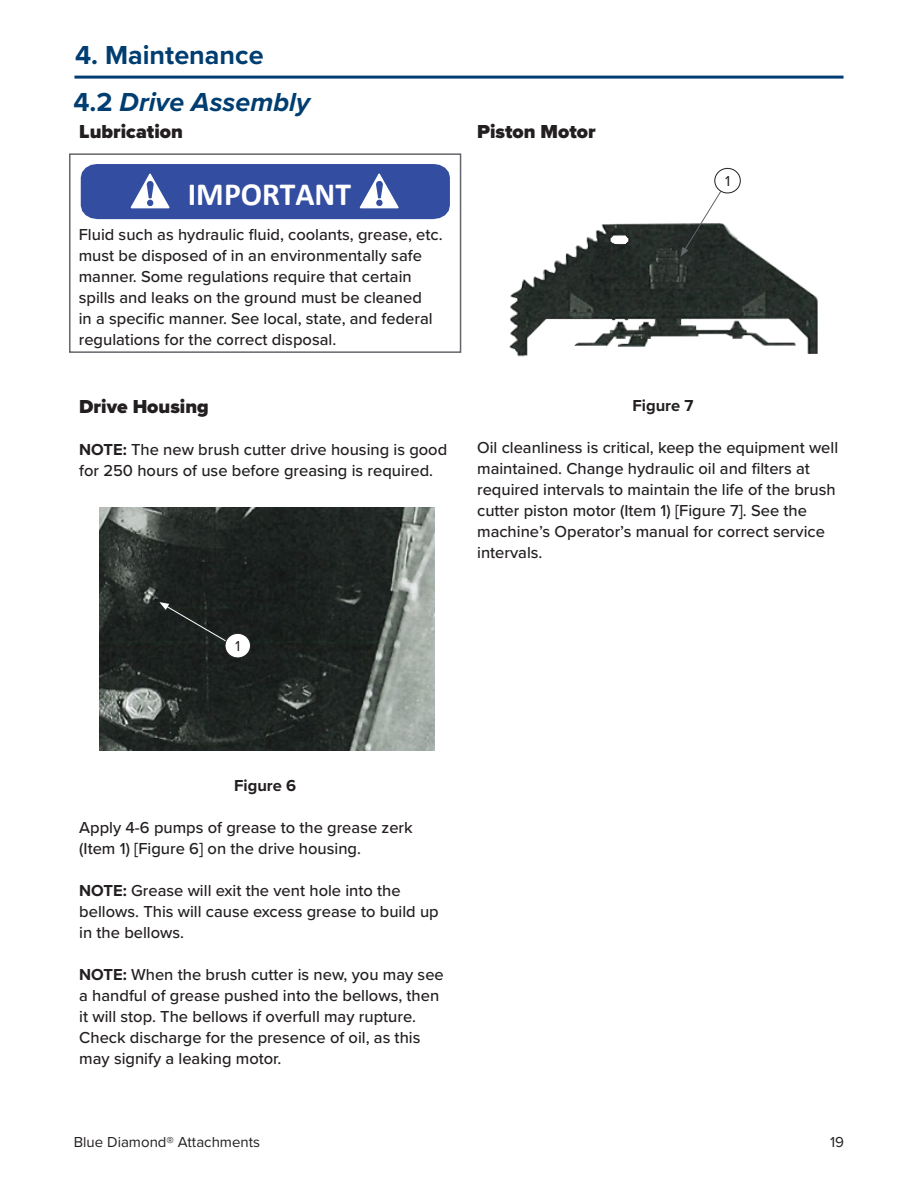
<style>
.page{position:relative;width:918px;height:1188px;background:#fff}
.page>*{position:absolute;margin:0;border:0;box-sizing:border-box;transform-origin:0 0}
.t1{font:700 32.4px "Calibri";color:#fff}
.t2{font:italic 700 27px "Proxima Nova";color:#003d71}
.t3{font:700 27px "Proxima Nova";color:#003d71}
.t4{font:900 19.5px "Proxima Nova";color:#231f20}
.t5{font:500 16.5px/21px "Proxima Nova";color:#231f20}
.t6{font:700 16.5px "Proxima Nova";color:#231f20}
.t7{font:15px "Proxima Nova";color:#231f20}
.s1{font-style:normal}
.s2{font-weight:700}
</style>
<div class="page">
<hr style="left:74px;top:76px;width:770px;height:3px;background:#003d71">
<img style="left:99px;top:508px;width:335px;height:242px">
<img style="left:509px;top:167px;width:309px;height:190px">
<svg style="left:81px;top:164px;width:369px;height:55px;background:#4159a7"></svg>
<div style="left:69px;top:153px;width:392px;height:200px;border:2px solid #63656a"></div>
<svg style="left:159px;top:602px;width:69px;height:40px;background:#242927"></svg>
<div style="left:225px;top:633px;width:26px;height:25px;background:#fff;border-radius:50%"></div>
<div style="left:225px;top:633px;width:26px;height:25px;border:1px solid #231f20;border-radius:50%"></div>
<svg style="left:680px;top:190px;width:42px;height:67px"></svg>
<div style="left:715px;top:168px;width:25px;height:25px;background:#fff;border-radius:50%"></div>
<div style="left:714px;top:168px;width:27px;height:25px;border:1px solid #231f20;border-radius:50%"></div>
<p class="t3" style="left:75px;top:35px;width:190px">4. Maintenance</p>
<p class="t2" style="left:74px;top:82px;width:238px"><span class="s1">4.2</span> Drive Assembly</p>
<p class="t4" style="left:79px;top:117px;width:105px">Lubrication</p>
<p class="t1" style="left:188px;top:171px;width:165px">IMPORTANT</p>
<p class="t5" style="left:79px;top:224px;width:365px">Fluid such as hydraulic fluid, coolants, grease, etc. must be disposed of in an environmentally safe manner. Some regulations require that certain spills and leaks on the ground must be cleaned<br>in a specific manner. See local, state, and federal regulations for the correct disposal.</p>
<p class="t4" style="left:79px;top:392px;width:131px">Drive Housing</p>
<p class="t5" style="left:79px;top:439px;width:370px"><span class="s2">NOTE:</span> The new brush cutter drive housing is good for 250 hours of use before greasing is required.</p>
<p class="t4" style="left:477px;top:117px;width:120px">Piston Motor</p>
<p class="t7" style="left:725px;top:170px;width:7px">1</p>
<p class="t6" style="left:633px;top:393px;width:63px">Figure 7</p>
<p class="t5" style="left:477px;top:437px;width:363px">Oil cleanliness is critical, keep the equipment well maintained. Change hydraulic oil and filters at required intervals to maintain the life of the brush cutter piston motor (Item 1) [Figure 7]. See the machine’s Operator’s manual for correct service intervals.</p>
<p class="t7" style="left:235px;top:635px;width:7px">1</p>
<p class="t6" style="left:234px;top:774px;width:64px">Figure 6</p>
<p class="t5" style="left:79px;top:817px;width:335px">Apply 4-6 pumps of grease to the grease zerk (Item 1) [Figure 6] on the drive housing.</p>
<p class="t5" style="left:79px;top:880px;width:361px"><span class="s2">NOTE:</span> Grease will exit the vent hole into the bellows. This will cause excess grease to build up in the bellows.</p>
<p class="t5" style="left:79px;top:964px;width:366px"><span class="s2">NOTE:</span> When the brush cutter is new, you may see a handful of grease pushed into the bellows, then it will stop. The bellows if overfull may rupture.<br>Check discharge for the presence of oil, as this may signify a leaking motor.</p>
<p class="t7" style="left:74px;top:1131px;width:188px">Blue Diamond® Attachments</p>
<p class="t7" style="left:830px;top:1131px;width:15px">19</p>
</div>
